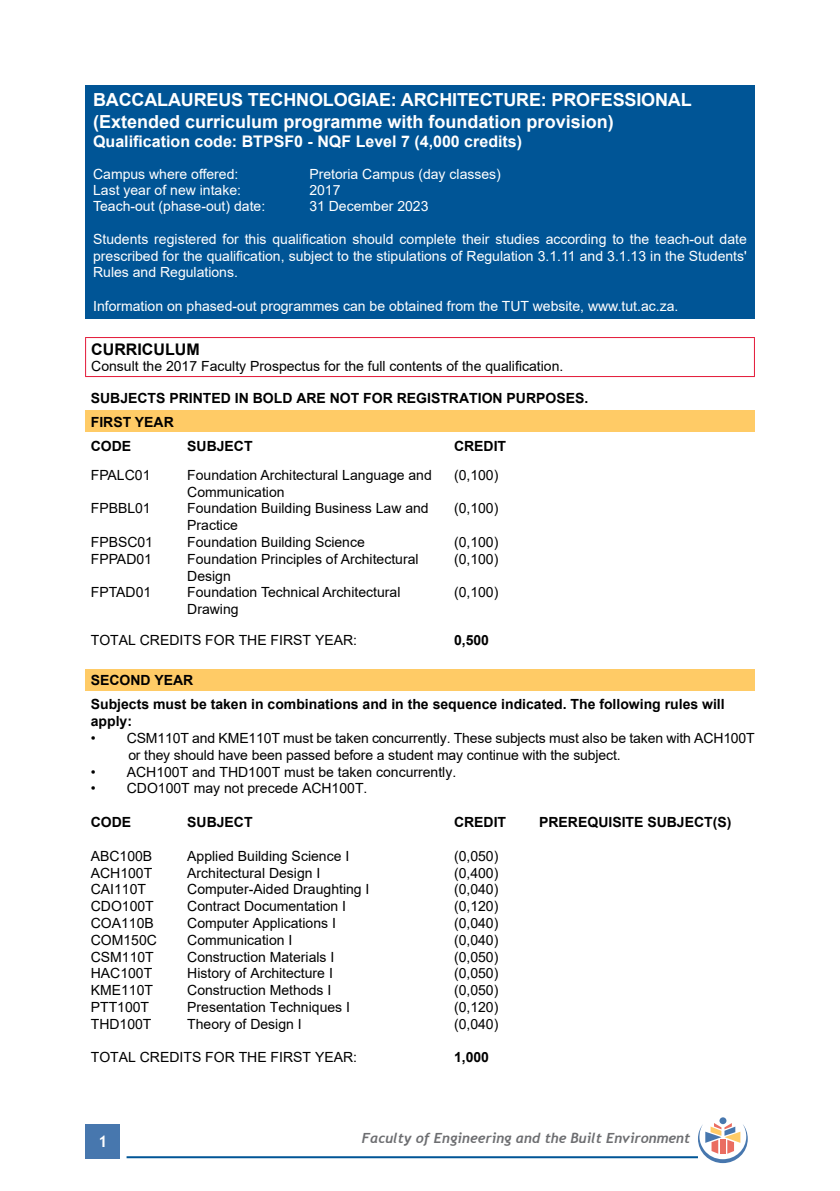
<style>
.page{position:relative;width:840px;height:1191px;background:#fff}
.page>*{position:absolute;margin:0;border:0;box-sizing:border-box;transform-origin:0 0}
.t1{font:700 18px/21.6px "Arial";letter-spacing:-.005em;color:#fff}
.t2{font:700 16px "Arial";color:#fff}
.t3{font:700 16px "Arial";color:#000}
.t4{font:700 16px "Trebuchet MS";color:#fff}
.t5{font:14px/30.8px "Arial";color:#000}
.t6{font:14px/16.8px "Arial";color:#fff;text-align:justify}
.t7{font:700 14px/24.2px "Arial";color:#000}
.t8{font:italic 700 14px "Trebuchet";color:#6d6e71}
</style>
<div class="page">
<div style="left:86px;top:1124px;width:34px;height:34px;background:#4777ae"></div>
<hr style="left:126px;top:1156px;width:571px;height:2px;background:#005596">
<div style="left:719px;top:1117px;width:7px;height:7px;background:#4777ae;border-radius:50%"></div>
<svg style="left:697px;top:1123px;width:50px;height:40px"></svg>
<div style="left:85px;top:85px;width:669px;height:234px;background:#005596"></div>
<hr style="left:85px;top:337px;width:669px;height:1px;background:#e31837">
<hr style="left:85px;top:338px;width:1px;height:38px;background:#e31837">
<hr style="left:753px;top:338px;width:1px;height:38px;background:#e31837">
<hr style="left:85px;top:376px;width:669px;height:1px;background:#e31837">
<div style="left:85px;top:411px;width:669px;height:21px;background:#ffcb66"></div>
<div style="left:85px;top:669px;width:669px;height:21px;background:#ffcb66"></div>
<p class="t1" style="left:93px;top:89px;width:599px">BACCALAUREUS TECHNOLOGIAE: ARCHITECTURE: PROFESSIONAL (Extended curriculum programme with foundation provision)</p>
<p class="t2" style="left:93px;top:130px;width:430px">Qualification code: BTPSF0 - NQF Level 7 (4,000 credits)</p>
<p class="t6" style="left:93px;top:166px;width:147px">Campus where offered:</p>
<p class="t6" style="left:309px;top:166px;width:193px">Pretoria Campus (day classes)</p>
<p class="t6" style="left:93px;top:182px;width:149px">Last year of new intake:</p>
<p class="t6" style="left:309px;top:182px;width:33px">2017</p>
<p class="t6" style="left:93px;top:198px;width:173px">Teach-out (phase-out) date:</p>
<p class="t6" style="left:309px;top:198px;width:121px">31 December 2023</p>
<p class="t6" style="left:93px;top:230px;width:655px">Students registered for this qualification should complete their studies according to the teach-out date prescribed for the qualification, subject to the stipulations of Regulation 3.1.11 and 3.1.13 in the Students' Rules and Regulations.</p>
<p class="t6" style="left:93px;top:298px;width:586px">Information on phased-out programmes can be obtained from the TUT website, www.tut.ac.za.</p>
<p class="t3" style="left:91px;top:338px;width:110px">CURRICULUM</p>
<p class="t5" style="left:91px;top:350px;width:473px">Consult the 2017 Faculty Prospectus for the full contents of the qualification.</p>
<p class="t7" style="left:91px;top:386px;width:499px">SUBJECTS PRINTED IN BOLD ARE NOT FOR REGISTRATION PURPOSES.<br>FIRST YEAR<br>CODE</p>
<p class="t7" style="left:187px;top:434px;width:67px">SUBJECT</p>
<p class="t7" style="left:454px;top:434px;width:54px">CREDIT</p>
<p class="t5" style="left:91px;top:459px;width:61px">FPALC01</p>
<p class="t5" style="left:187px;top:459px;width:246px">Foundation Architectural Language and</p>
<p class="t5" style="left:454px;top:459px;width:46px">(0,100)</p>
<p class="t5" style="left:187px;top:476px;width:99px">Communication</p>
<p class="t5" style="left:91px;top:493px;width:61px">FPBBL01</p>
<p class="t5" style="left:187px;top:493px;width:243px">Foundation Building Business Law and</p>
<p class="t5" style="left:454px;top:493px;width:46px">(0,100)</p>
<p class="t5" style="left:187px;top:510px;width:52px">Practice</p>
<p class="t5" style="left:91px;top:526px;width:64px">FPBSC01</p>
<p class="t5" style="left:187px;top:526px;width:179px">Foundation Building Science</p>
<p class="t5" style="left:454px;top:526px;width:46px">(0,100)</p>
<p class="t5" style="left:91px;top:543px;width:63px">FPPAD01</p>
<p class="t5" style="left:187px;top:543px;width:233px">Foundation Principles of Architectural</p>
<p class="t5" style="left:454px;top:543px;width:46px">(0,100)</p>
<p class="t5" style="left:187px;top:560px;width:45px">Design</p>
<p class="t5" style="left:91px;top:577px;width:62px">FPTAD01</p>
<p class="t5" style="left:187px;top:577px;width:214px">Foundation Technical Architectural</p>
<p class="t5" style="left:454px;top:577px;width:46px">(0,100)</p>
<p class="t5" style="left:91px;top:594px;width:268px;text-indent:96px">Drawing<br>TOTAL CREDITS FOR THE FIRST YEAR:</p>
<p class="t7" style="left:454px;top:628px;width:37px">0,500</p>
<p class="t7" style="left:91px;top:668px;width:635px">SECOND YEAR<br>Subjects must be taken in combinations and in the sequence indicated. The following rules will</p>
<p class="t7" style="left:91px;top:709px;width:43px">apply:</p>
<p class="t5" style="left:128px;top:729px;width:627px;line-height:16.8px;text-indent:-38px">• CSM110T and KME110T must be taken concurrently. These subjects must also be taken with ACH100T or they should have been passed before a student may continue with the subject.</p>
<p class="t5" style="left:91px;top:756px;width:367px">• ACH100T and THD100T must be taken concurrently.</p>
<p class="t5" style="left:91px;top:773px;width:278px">• CDO100T may not precede ACH100T.</p>
<p class="t7" style="left:91px;top:810px;width:42px">CODE</p>
<p class="t7" style="left:187px;top:810px;width:67px">SUBJECT</p>
<p class="t7" style="left:454px;top:810px;width:54px">CREDIT</p>
<p class="t7" style="left:539px;top:810px;width:194px">PREREQUISITE SUBJECT(S)</p>
<p class="t5" style="left:91px;top:840px;width:63px">ABC100B</p>
<p class="t5" style="left:187px;top:840px;width:163px">Applied Building Science I</p>
<p class="t5" style="left:454px;top:840px;width:46px">(0,050)</p>
<p class="t5" style="left:91px;top:857px;width:63px">ACH100T</p>
<p class="t5" style="left:187px;top:857px;width:135px">Architectural Design I</p>
<p class="t5" style="left:454px;top:857px;width:46px">(0,400)</p>
<p class="t5" style="left:91px;top:874px;width:57px">CAI110T</p>
<p class="t5" style="left:187px;top:874px;width:184px">Computer-Aided Draughting I</p>
<p class="t5" style="left:454px;top:874px;width:46px">(0,040)</p>
<p class="t5" style="left:91px;top:890px;width:65px">CDO100T</p>
<p class="t5" style="left:187px;top:890px;width:160px">Contract Documentation I</p>
<p class="t5" style="left:454px;top:890px;width:46px">(0,120)</p>
<p class="t5" style="left:91px;top:907px;width:65px">COA110B</p>
<p class="t5" style="left:187px;top:907px;width:150px">Computer Applications I</p>
<p class="t5" style="left:454px;top:907px;width:46px">(0,040)</p>
<p class="t5" style="left:91px;top:924px;width:68px">COM150C</p>
<p class="t5" style="left:187px;top:924px;width:107px">Communication I</p>
<p class="t5" style="left:454px;top:924px;width:46px">(0,040)</p>
<p class="t5" style="left:91px;top:941px;width:65px">CSM110T</p>
<p class="t5" style="left:187px;top:941px;width:149px">Construction Materials I</p>
<p class="t5" style="left:454px;top:941px;width:46px">(0,050)</p>
<p class="t5" style="left:91px;top:958px;width:63px">HAC100T</p>
<p class="t5" style="left:187px;top:958px;width:147px">History of Architecture I</p>
<p class="t5" style="left:454px;top:958px;width:46px">(0,050)</p>
<p class="t5" style="left:91px;top:974px;width:64px">KME110T</p>
<p class="t5" style="left:187px;top:974px;width:145px">Construction Methods I</p>
<p class="t5" style="left:454px;top:974px;width:46px">(0,050)</p>
<p class="t5" style="left:91px;top:991px;width:60px">PTT100T</p>
<p class="t5" style="left:187px;top:991px;width:164px">Presentation Techniques I</p>
<p class="t5" style="left:454px;top:991px;width:46px">(0,120)</p>
<p class="t5" style="left:91px;top:1008px;width:62px">THD100T</p>
<p class="t5" style="left:187px;top:1008px;width:116px">Theory of Design I</p>
<p class="t5" style="left:454px;top:1008px;width:46px">(0,040)</p>
<p class="t5" style="left:91px;top:1042px;width:268px">TOTAL CREDITS FOR THE FIRST YEAR:</p>
<p class="t7" style="left:454px;top:1045px;width:37px">1,000</p>
<p class="t4" style="left:98px;top:1131px;width:11px">1</p>
<p class="t8" style="left:362px;top:1129px;width:329px">Faculty of Engineering and the Built Environment</p>
</div>
